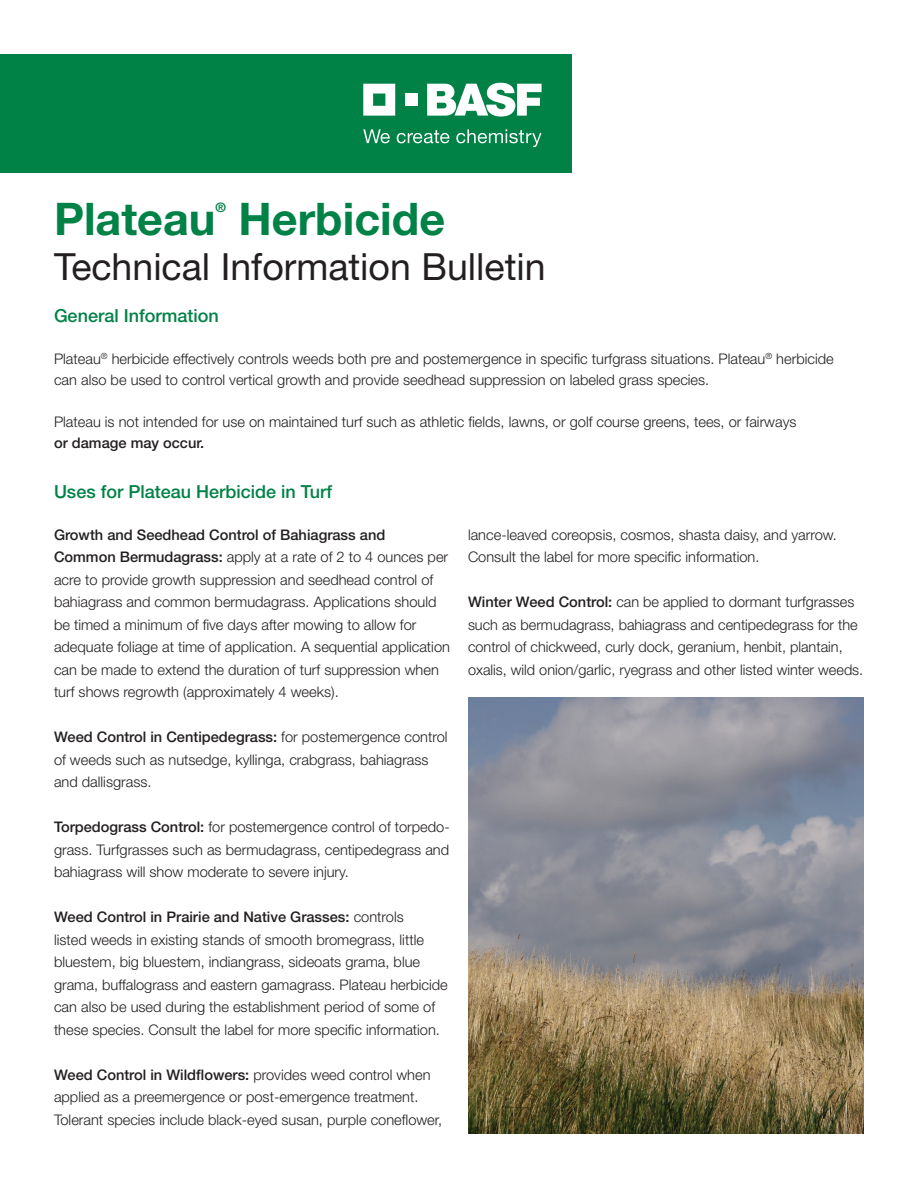
<style>
.page{position:relative;width:918px;height:1188px;background:#fff}
.page>*{position:absolute;margin:0;border:0;box-sizing:border-box;transform-origin:0 0}
.t1{font:700 45px "Helvetica Neue LT Std";color:#008247}
.t2{font:37.5px "Helvetica Neue LT Std";color:#231f20}
.t3{font:500 18px "Helvetica Neue LT Std";color:#008247}
.t4{font:300 14.7px/22.5px "Helvetica Neue LT Std";color:#231f20}
.t5{font:500 14.7px "Helvetica Neue LT Std";color:#231f20}
.t6{font:700 13.05px "Helvetica Neue LT Std";color:#008247}
.s1{font-weight:500}
</style>
<div class="page">
<div style="left:0;top:54px;width:571px;height:119px;background:#008247"></div>
<svg style="left:363px;top:84px;width:32px;height:32px"></svg>
<div style="left:405px;top:94px;width:12px;height:12px;background:#fff"></div>
<svg style="left:427px;top:83px;width:115px;height:34px"></svg>
<svg style="left:363px;top:129px;width:27px;height:14px"></svg>
<svg style="left:397px;top:130px;width:52px;height:13px"></svg>
<svg style="left:456px;top:129px;width:86px;height:18px"></svg>
<img style="left:468px;top:697px;width:396px;height:437px">
<h1 class="t1" style="left:54px;top:191px;width:163px">Plateau</h1>
<p class="t6" style="left:216px;top:199px;width:12px">®</p>
<h1 class="t1" style="left:239px;top:191px;width:208px">Herbicide</h1>
<h2 class="t2" style="left:54px;top:244px;width:493px">Technical Information Bulletin</h2>
<p class="t3" style="left:54px;top:305px;width:166px">General Information</p>
<p class="t4" style="left:54px;top:348px;width:781px;line-height:21px">Plateau<sup>®</sup> herbicide effectively controls weeds both pre and postemergence in specific turfgrass situations. Plateau<sup>®</sup> herbicide can also be used to control vertical growth and provide seedhead suppression on labeled grass species.</p>
<p class="t4" style="left:54px;top:410px;width:744px">Plateau is not intended for use on maintained turf such as athletic fields, lawns, or golf course greens, tees, or fairways</p>
<p class="t5" style="left:54px;top:434px;width:152px">or damage may occur.</p>
<p class="t3" style="left:54px;top:481px;width:280px">Uses for Plateau Herbicide in Turf</p>
<p class="t4" style="left:54px;top:523px;width:398px"><span class="s1">Growth and Seedhead Control of Bahiagrass and Common Bermudagrass:</span> apply at a rate of 2 to 4 ounces per acre to provide growth suppression and seedhead control of bahiagrass and common bermudagrass. Applications should be timed a minimum of five days after mowing to allow for adequate foliage at time of application. A sequential application can be made to extend the duration of turf suppression when turf shows regrowth (approximately 4 weeks).</p>
<p class="t4" style="left:54px;top:725px;width:395px"><span class="s1">Weed Control in Centipedegrass:</span> for postemergence control of weeds such as nutsedge, kyllinga, crabgrass, bahiagrass and dallisgrass.</p>
<p class="t4" style="left:54px;top:815px;width:397px;text-align:justify"><span class="s1">Torpedograss Control:</span> for postemergence control of torpedo&shy;grass. Turfgrasses such as bermudagrass, centipedegrass and bahiagrass will show moderate to severe injury.</p>
<p class="t4" style="left:54px;top:905px;width:395px"><span class="s1">Weed Control in Prairie and Native Grasses:</span> controls<br>listed weeds in existing stands of smooth bromegrass, little bluestem, big bluestem, indiangrass, sideoats grama, blue grama, buffalograss and eastern gamagrass. Plateau herbicide can also be used during the establishment period of some of these species. Consult the label for more specific information.</p>
<p class="t4" style="left:54px;top:1063px;width:390px"><span class="s1">Weed Control in Wildflowers:</span> provides weed control when applied as a preemergence or post-emergence treatment.<br>Tolerant species include black-eyed susan, purple coneflower,</p>
<p class="t4" style="left:468px;top:523px;width:371px">lance-leaved coreopsis, cosmos, shasta daisy, and yarrow.<br>Consult the label for more specific information.</p>
<p class="t4" style="left:468px;top:590px;width:397px"><span class="s1">Winter Weed Control:</span> can be applied to dormant turfgrasses such as bermudagrass, bahiagrass and centipedegrass for the control of chickweed, curly dock, geranium, henbit, plantain, oxalis, wild onion/garlic, ryegrass and other listed winter weeds.</p>
</div>
